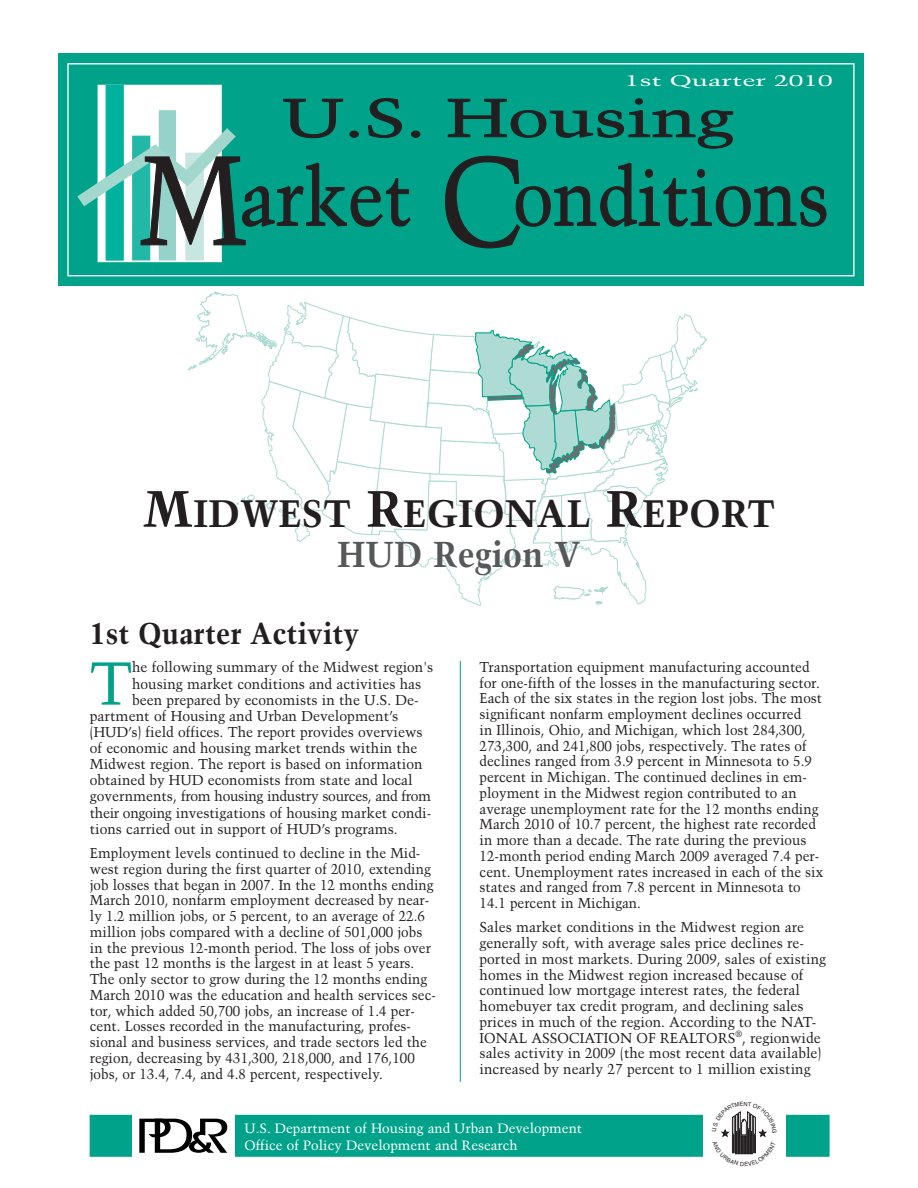
<style>
.page{position:relative;width:918px;height:1188px;background:#fff}
.page>*{position:absolute;margin:0;border:0;box-sizing:border-box;transform-origin:0 0}
.t1{font:79.35px "Trump Mediaeval";color:#231f20;scale:.91 1}
.t2{font:60.45px "Trump Mediaeval";color:#00a38a}
.t3{font:53.7px "Trump Mediaeval";color:#231f20;scale:1.37 1}
.t4{font:700 38.25px "Trump Mediaeval";color:#231f20}
.t5{font:700 36px "Trump Mediaeval";color:#57585a;scale:.95 1}
.t6{font:700 30px "Trump Mediaeval";color:#231f20;scale:.95 1}
.t7{font:15.3px "Trump Mediaeval";color:#fff;scale:1.73 1}
.t8{font:14.25px/15.8px "Trump Mediaeval";color:#231f20;scale:.95 1}
.t9{font:14.25px/15.8px "Trump Mediaeval";color:#231f20}
.t10{font:14.25px "Trump Mediaeval";letter-spacing:-.02em;color:#231f20}
.t11{font:13.5px/16.2px "Trump Mediaeval";color:#fff}
.s1{font-size:126px}
.s2{font-size:51px}
</style>
<div class="page">
<svg style="left:188px;top:291px;width:519px;height:315px"></svg>
<hr style="left:460px;top:661px;width:1px;height:421px;background:#00a38a">
<div style="left:90px;top:1115px;width:740px;height:42px;background:#00a38a;border:2px solid #00a38a"></div>
<div style="left:132px;top:1099px;width:103px;height:75px;background:#fff"></div>
<div style="left:703px;top:1101px;width:82px;height:73px;background:#fff"></div>
<svg style="left:139px;top:1119px;width:88px;height:34px"></svg>
<div style="left:58px;top:54px;width:806px;height:232px;background:#00a38a"></div>
<div style="left:98px;top:85px;width:124px;height:177px;background:#fff;border:1px solid #fff"></div>
<div style="left:67px;top:63px;width:788px;height:213px;border:1px solid #fff"></div>
<div style="left:106px;top:85px;width:18px;height:176px;background:#00b19d;border:1px solid #00b19d"></div>
<div style="left:132px;top:136px;width:18px;height:124px;background:#22b8a7;border:1px solid #22b8a7"></div>
<div style="left:159px;top:110px;width:17px;height:150px;background:#95d2c9"></div>
<div style="left:185px;top:153px;width:19px;height:107px;background:#c8e6e0;border:1px solid #c8e6e0"></div>
<div style="left:411px;top:131px;width:9px;height:7px;border:1px solid #231f20;border-radius:50%"></div>
<svg style="left:447px;top:98px;width:287px;height:51px"></svg>
<svg style="left:445px;top:155px;width:382px;height:94px"></svg>
<svg style="left:67px;top:98px;width:344px;height:148px"></svg>
<svg style="left:721px;top:1111px;width:46px;height:44px"></svg>
<p class="t7" style="left:625px;top:72px;width:122px">1st Quarter 2010</p>
<p class="t3" style="left:282px;top:85px;width:331px">U.S. Housing</p>
<p class="t1" style="left:139px;top:149px;width:760px"><span class="s1">M</span>arket <span class="s1">C</span>onditions</p>
<p class="t4" style="left:142px;top:489px;width:634px"><span class="s2">M</span>IDWEST <span class="s2">R</span>EGIONAL <span class="s2">R</span>EPORT</p>
<p class="t5" style="left:337px;top:532px;width:257px">HUD Region V</p>
<p class="t6" style="left:90px;top:615px;width:285px">1st Quarter Activity</p>
<p class="t2" style="left:90px;top:647px;width:44px">T</p>
<p class="t9" style="left:132px;top:659px;width:303px">he following summary of the Midwest region's</p>
<p class="t9" style="left:132px;top:675px;width:291px">housing market conditions and activities has</p>
<p class="t9" style="left:132px;top:692px;width:288px">been prepared by economists in the U.S. De-</p>
<p class="t9" style="left:90px;top:708px;width:310px">partment of Housing and Urban Development’s</p>
<p class="t9" style="left:90px;top:724px;width:334px">(HUD’s) field offices. The report provides overviews</p>
<p class="t9" style="left:90px;top:740px;width:329px">of economic and housing market trends within the</p>
<p class="t9" style="left:90px;top:756px;width:334px">Midwest region. The report is based on information</p>
<p class="t9" style="left:90px;top:772px;width:324px">obtained by HUD economists from state and local</p>
<p class="t10" style="left:90px;top:788px;width:343px">governments, from housing industry sources, and from</p>
<p class="t9" style="left:90px;top:804px;width:343px">their ongoing investigations of housing market condi-</p>
<p class="t9" style="left:90px;top:821px;width:309px">tions carried out in support of HUD’s programs.</p>
<p class="t8" style="left:90px;top:845px;width:366px">Employment levels continued to decline in the Mid&shy;west region during the first quarter of 2010, extending job losses that began in 2007. In the 12 months ending March 2010, nonfarm employment decreased by near&shy;ly 1.2 million jobs, or 5 percent, to an average of 22.6 million jobs compared with a decline of 501,000 jobs in the previous 12-month period. The loss of jobs over the past 12 months is the largest in at least 5 years.<br>The only sector to grow during the 12 months ending March 2010 was the education and health services sec&shy;tor, which added 50,700 jobs, an increase of 1.4 per&shy;cent. Losses recorded in the manufacturing, profes&shy;sional and business services, and trade sectors led the region, decreasing by 431,300, 218,000, and 176,100 jobs, or 13.4, 7.4, and 4.8 percent, respectively.</p>
<p class="t8" style="left:480px;top:659px;width:363px">Transportation equipment manufacturing accounted for one-fifth of the losses in the manufacturing sector.<br>Each of the six states in the region lost jobs. The most significant nonfarm employment declines occurred<br>in Illinois, Ohio, and Michigan, which lost 284,300, 273,300, and 241,800 jobs, respectively. The rates of declines ranged from 3.9 percent in Minnesota to 5.9 percent in Michigan. The continued declines in em&shy;ployment in the Midwest region contributed to an average unemployment rate for the 12 months ending March 2010 of 10.7 percent, the highest rate recorded in more than a decade. The rate during the previous 12-month period ending March 2009 averaged 7.4 per&shy;cent. Unemployment rates increased in each of the six states and ranged from 7.8 percent in Minnesota to 14.1 percent in Michigan.</p>
<p class="t9" style="left:480px;top:919px;width:348px">Sales market conditions in the Midwest region are generally soft, with average sales price declines re&shy;ported in most markets. During 2009, sales of existing homes in the Midwest region increased because of continued low mortgage interest rates, the federal homebuyer tax credit program, and declining sales prices in much of the region. According to the NAT-IONAL ASSOCIATION OF REALTORS<sup>®</sup>, regionwide sales activity in 2009 (the most recent data available) increased by nearly 27 percent to 1 million existing</p>
<p class="t11" style="left:244px;top:1120px;width:339px">U.S. Department of Housing and Urban Development<br>Office of Policy Development and Research</p>
</div>
